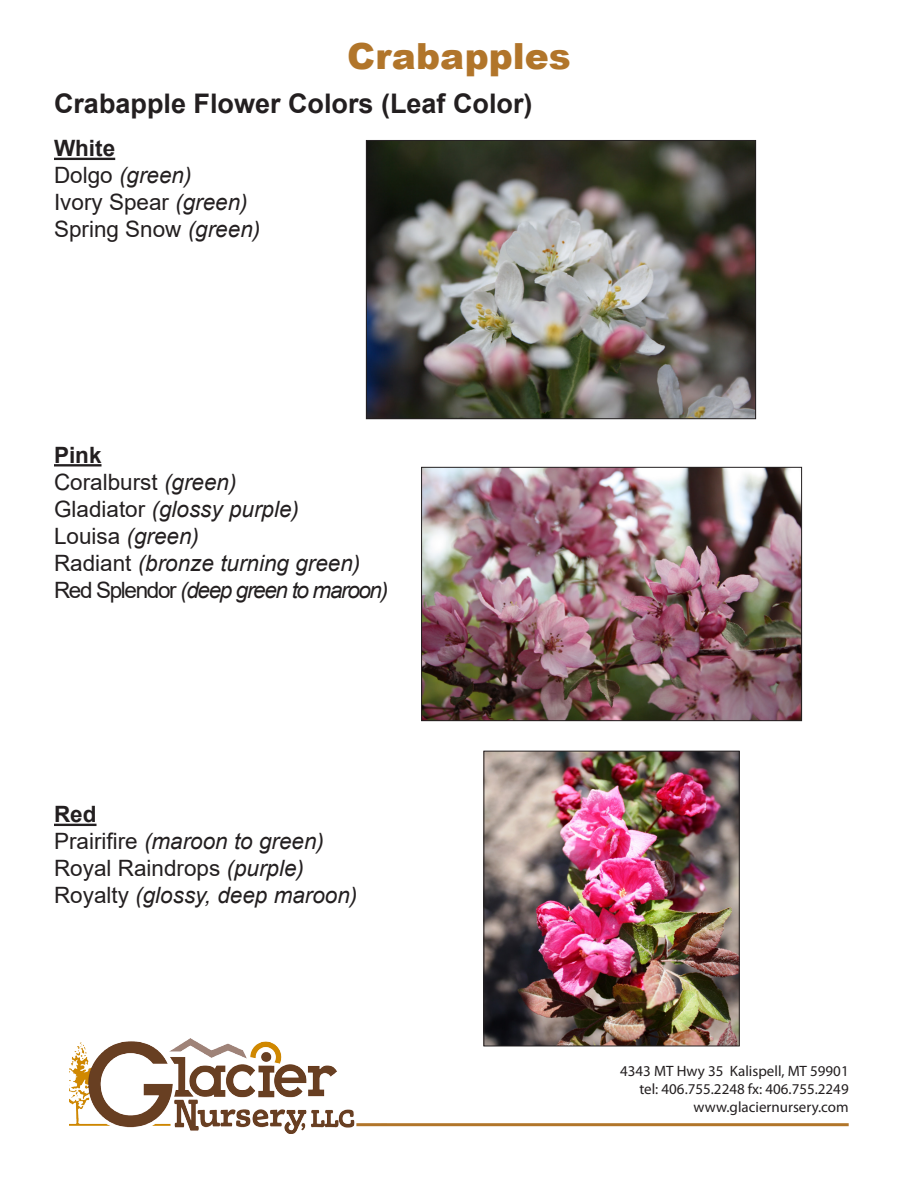
<style>
.page{position:relative;width:918px;height:1188px;background:#fff}
.page>*{position:absolute;margin:0;border:0;box-sizing:border-box;transform-origin:0 0}
.t1{font:900 36px "Arial";color:#b1752a}
.t2{font:700 27px "Arial";color:#231f20}
.t3{font:italic 22.5px "Arial";color:#231f20}
.t4{font:22.5px "Arial";color:#231f20}
.t5{font:italic 22.5px "Arial";letter-spacing:-.06em;color:#231f20}
.t6{font:700 22.5px "Arial";color:#231f20}
.t7{font:15px "Myriad Pro";color:#231f20}
.s1{font-style:normal}
.s2{font-style:italic}
</style>
<div class="page">
<img style="left:69px;top:1039px;width:317px;height:95px">
<hr style="left:356px;top:1123px;width:493px;height:3px;background:#b1752a">
<img style="left:368px;top:142px;width:386px;height:275px">
<div style="left:366px;top:140px;width:390px;height:279px;border:1px solid #231f20"></div>
<img style="left:423px;top:469px;width:377px;height:250px">
<div style="left:421px;top:467px;width:381px;height:254px;border:1px solid #231f20"></div>
<img style="left:486px;top:753px;width:252px;height:291px">
<div style="left:484px;top:751px;width:256px;height:295px;border:1px solid #231f20"></div>
<hr style="left:54px;top:158px;width:61px;height:2px;background:#231f20">
<hr style="left:54px;top:824px;width:43px;height:2px;background:#231f20">
<hr style="left:54px;top:464px;width:48px;height:2px;background:#231f20">
<p class="t1" style="left:347px;top:30px;width:225px">Crabapples</p>
<p class="t2" style="left:54px;top:85px;width:480px">Crabapple Flower Colors (Leaf Color)</p>
<p class="t6" style="left:54px;top:133px;width:63px">White</p>
<p class="t3" style="left:54px;top:161px;width:139px"><span class="s1">Dolgo</span> (green)</p>
<p class="t4" style="left:54px;top:187px;width:195px">Ivory Spear <span class="s2">(green)</span></p>
<p class="t4" style="left:54px;top:214px;width:208px">Spring Snow <span class="s2">(green)</span></p>
<p class="t6" style="left:54px;top:439px;width:49px">Pink</p>
<p class="t4" style="left:54px;top:467px;width:184px">Coralburst <span class="s2">(green)</span></p>
<p class="t3" style="left:54px;top:494px;width:247px"><span class="s1">Gladiator</span> (glossy purple)</p>
<p class="t3" style="left:54px;top:521px;width:147px"><span class="s1">Louisa</span> (green)</p>
<p class="t3" style="left:54px;top:548px;width:308px"><span class="s1">Radiant</span> (bronze turning green)</p>
<p class="t5" style="left:54px;top:575px;width:336px"><span class="s1">Red Splendor</span> (deep green to maroon)</p>
<p class="t6" style="left:54px;top:799px;width:44px">Red</p>
<p class="t3" style="left:54px;top:827px;width:272px"><span class="s1">Prairifire</span> (maroon to green)</p>
<p class="t4" style="left:54px;top:853px;width:252px">Royal Raindrops <span class="s2">(purple)</span></p>
<p class="t3" style="left:54px;top:881px;width:305px"><span class="s1">Royalty</span> (glossy, deep maroon)</p>
<p class="t7" style="left:620px;top:1061px;width:230px">4343 MT Hwy 35 Kalispell, MT 59901</p>
<p class="t7" style="left:639px;top:1079px;width:211px">tel: 406.755.2248 fx: 406.755.2249</p>
<p class="t7" style="left:694px;top:1097px;width:157px">www.glaciernursery.com</p>
</div>
